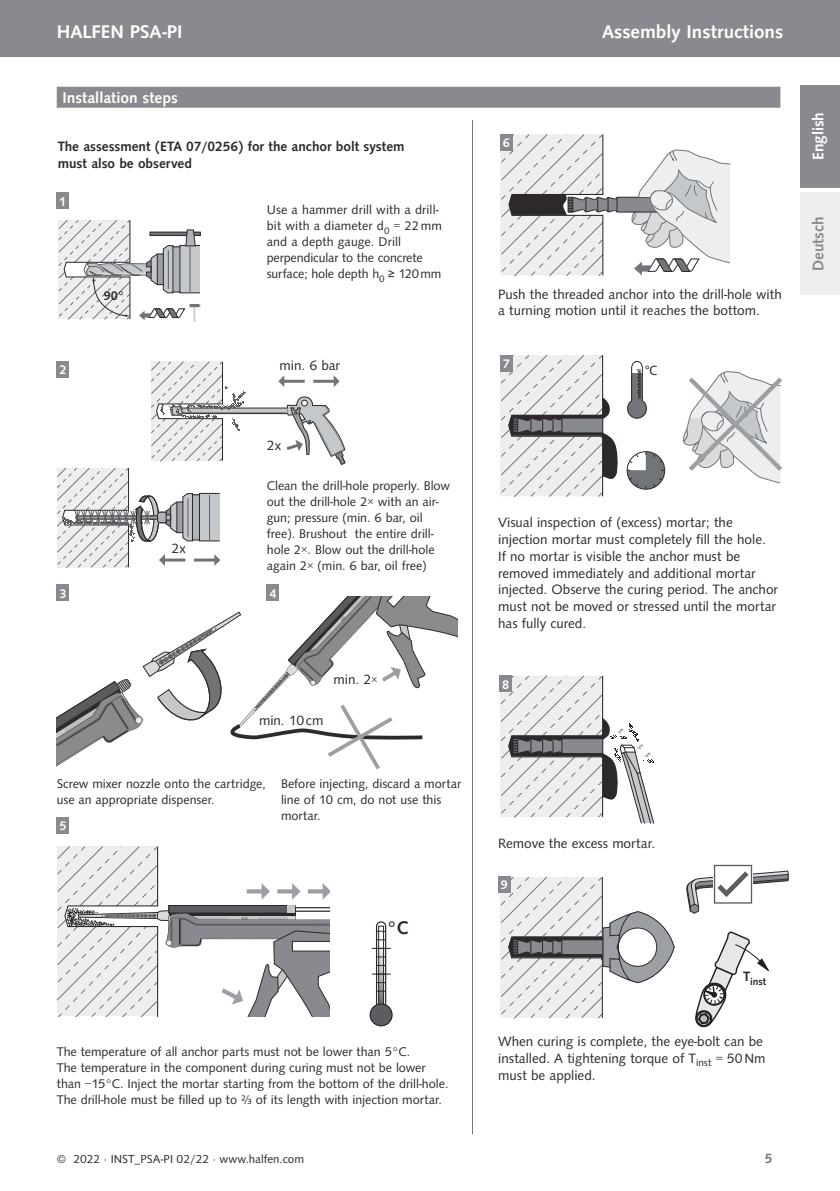
<style>
.page{position:relative;width:840px;height:1191px;background:#fff}
.page>*{position:absolute;margin:0;border:0;box-sizing:border-box;transform-origin:0 0}
.t1{font:500 19px "Syntax TOT";color:#fff}
.t2{font:500 19px "Syntax TOT";color:#2c282c}
.t3{font:500 16px "Syntax TOT";color:#fff}
.t4{font:500 16px "Syntax TOT";color:#888a8f}
.t5{font:14px/16.8px "Syntax TOT";color:#2c282c}
.t6{font:500 14px/16.8px "Syntax TOT";color:#2c282c}
.t7{font:500 14px "Syntax TOT";color:#717478}
.t8{font:13.6px "Myriad Pro";color:#2c282c}
.t9{font:13px/16px "Syntax TOT";color:#2c282c}
.t10{font:500 13px "Syntax TOT";color:#fff}
.t11{font:500 13px "Syntax TOT";color:#2c282c}
.t12{font:12px "Syntax TOT";color:#2c282c}
.t13{font:500 10.4px "Syntax TOT";color:#2c282c}
.s1{font-size:13px}
</style>
<div class="page">
<div style="left:0;top:0;width:839px;height:57px;background:#888a8f"></div>
<div style="left:799px;top:193px;width:40px;height:102px;background:#edeeef"></div>
<div style="left:799px;top:85px;width:40px;height:102px;background:#888a8f"></div>
<div style="left:57px;top:87px;width:723px;height:21px;background:#888a8f"></div>
<svg style="left:58px;top:220px;width:142px;height:102px"></svg>
<svg style="left:56px;top:846px;width:273px;height:170px"></svg>
<svg style="left:56px;top:361px;width:289px;height:207px"></svg>
<svg style="left:57px;top:597px;width:400px;height:173px"></svg>
<div style="left:616px;top:197px;width:41px;height:15px;background:#888a8f"></div>
<hr style="left:616px;top:197px;width:41px;height:1px;background:#2c282c">
<hr style="left:616px;top:212px;width:41px;height:1px;background:#2c282c">
<svg style="left:500px;top:134px;width:117px;height:143px;background:#d3d4d5"></svg>
<svg style="left:631px;top:150px;width:99px;height:125px"></svg>
<svg style="left:500px;top:355px;width:118px;height:143px;background:#cccdcf"></svg>
<svg style="left:683px;top:371px;width:99px;height:112px"></svg>
<svg style="left:626px;top:451px;width:38px;height:38px"></svg>
<svg style="left:627px;top:361px;width:19px;height:58px"></svg>
<svg style="left:499px;top:675px;width:155px;height:149px"></svg>
<div style="left:376px;top:921px;width:10px;height:97px;border:1px solid #2c282c;border-radius:4px"></div>
<div style="left:378px;top:925px;width:5px;height:82px;border:1px solid #2c282c"></div>
<svg style="left:380px;top:950px;width:1px;height:53px"></svg>
<div style="left:378px;top:948px;width:5px;height:59px;border:1px solid #2c282c"></div>
<div style="left:370px;top:1004px;width:22px;height:21px;background:#5c5d61;border-radius:50%"></div>
<div style="left:369px;top:1003px;width:23px;height:23px;border:1px solid #2c282c;border-radius:50%"></div>
<svg style="left:371px;top:948px;width:19px;height:1px"></svg>
<svg style="left:371px;top:973px;width:19px;height:1px"></svg>
<svg style="left:695px;top:931px;width:74px;height:96px"></svg>
<div style="left:713px;top:865px;width:38px;height:38px;border:1px solid #5c5d61"></div>
<svg style="left:686px;top:870px;width:102px;height:43px"></svg>
<svg style="left:499px;top:876px;width:175px;height:143px"></svg>
<hr style="left:471px;top:120px;width:1px;height:1014px;background:#717478">
<div style="left:57px;top:193px;width:12px;height:16px;background:#888a8f"></div>
<div style="left:57px;top:361px;width:12px;height:16px;background:#888a8f"></div>
<div style="left:57px;top:585px;width:12px;height:16px;background:#888a8f"></div>
<div style="left:57px;top:817px;width:12px;height:16px;background:#888a8f"></div>
<div style="left:267px;top:585px;width:12px;height:16px;background:#888a8f"></div>
<div style="left:500px;top:134px;width:12px;height:16px;background:#888a8f"></div>
<div style="left:500px;top:355px;width:12px;height:16px;background:#888a8f"></div>
<div style="left:499px;top:676px;width:12px;height:16px;background:#888a8f"></div>
<div style="left:498px;top:876px;width:12px;height:16px;background:#888a8f"></div>
<h1 class="t1" style="left:57px;top:25px;width:127px">HALFEN PSA-PI</h1>
<h1 class="t1" style="left:601px;top:25px;width:182px">Assembly Instructions</h1>
<p class="t3" style="left:62px;top:91px;width:117px">Installation steps</p>
<p class="t6" style="left:58px;top:139px;width:348px">The assessment (ETA 07/0256) for the anchor bolt system must also be observed</p>
<p class="t10" style="left:59px;top:196px;width:9px">1</p>
<p class="t10" style="left:59px;top:364px;width:9px">2</p>
<p class="t11" style="left:104px;top:291px;width:22px">90°</p>
<p class="t10" style="left:59px;top:588px;width:9px">3</p>
<p class="t5" style="left:171px;top:541px;width:16px">2x</p>
<p class="t9" style="left:267px;top:203px;width:177px">Use a hammer drill with a drill&shy;bit with a diameter d<sub>0</sub> = 22 mm and a depth gauge. Drill perpendicular to the concrete surface; hole depth h<sub>0</sub> ≥ 120 mm</p>
<p class="t5" style="left:279px;top:358px;width:62px">min. 6 bar</p>
<p class="t5" style="left:267px;top:438px;width:16px">2x</p>
<p class="t9" style="left:267px;top:478px;width:185px">Clean the drill-hole properly. Blow out the drill-hole 2× with an air&shy;gun; pressure (min. 6 bar, oil free). Brushout the entire drill&shy;hole 2×. Blow out the drill-hole again 2× (min. 6 bar, oil free)</p>
<p class="t10" style="left:269px;top:588px;width:9px">4</p>
<p class="t5" style="left:333px;top:672px;width:46px">min. 2<span class="s1">×</span></p>
<p class="t5" style="left:259px;top:713px;width:66px">min. 10 cm</p>
<p class="t9" style="left:57px;top:776px;width:210px">Screw mixer nozzle onto the cartridge, use an appropriate dispenser.</p>
<p class="t9" style="left:281px;top:776px;width:182px">Before injecting, discard a mortar line of 10 cm, do not use this mortar.</p>
<p class="t10" style="left:59px;top:820px;width:9px">5</p>
<h1 class="t2" style="left:387px;top:919px;width:23px">°C</h1>
<p class="t9" style="left:57px;top:1044px;width:393px">The temperature of all anchor parts must not be lower than 5°C.<br>The temperature in the component during curing must not be lower than −15°C. Inject the mortar starting from the bottom of the drill-hole.<br>The drill-hole must be filled up to ⅔ of its length with injection mortar.</p>
<p class="t10" style="left:502px;top:138px;width:9px">6</p>
<p class="t5" style="left:498px;top:287px;width:285px">Push the threaded anchor into the drill-hole with a turning motion until it reaches the bottom.</p>
<p class="t10" style="left:502px;top:358px;width:9px">7</p>
<p class="t8" style="left:645px;top:363px;width:14px">°C</p>
<p class="t5" style="left:498px;top:515px;width:281px">Visual inspection of (excess) mortar; the injection mortar must completely fill the hole.<br>If no mortar is visible the anchor must be removed immediately and additional mortar injected. Observe the curing period. The anchor must not be moved or stressed until the mortar has fully cured.</p>
<p class="t10" style="left:502px;top:679px;width:9px">8</p>
<p class="t5" style="left:498px;top:836px;width:158px">Remove the excess mortar.</p>
<p class="t10" style="left:500px;top:879px;width:9px">9</p>
<p class="t13" style="left:742px;top:977px;width:25px"><sup>T</sup>inst</p>
<p class="t5" style="left:498px;top:1034px;width:268px">When curing is complete, the eye-bolt can be installed. A tightening torque of T<sub>inst</sub> = 50 Nm must be applied.</p>
<p class="t12" style="left:57px;top:1154px;width:249px">© 2022 · INST_PSA-PI 02/22 · www.halfen.com</p>
<p class="t7" style="left:764px;top:1152px;width:9px">5</p>
<p class="t3" style="left:811px;top:160px;width:49px;rotate:-90deg">English</p>
<p class="t4" style="left:811px;top:271px;width:56px;rotate:-90deg">Deutsch</p>
</div>
